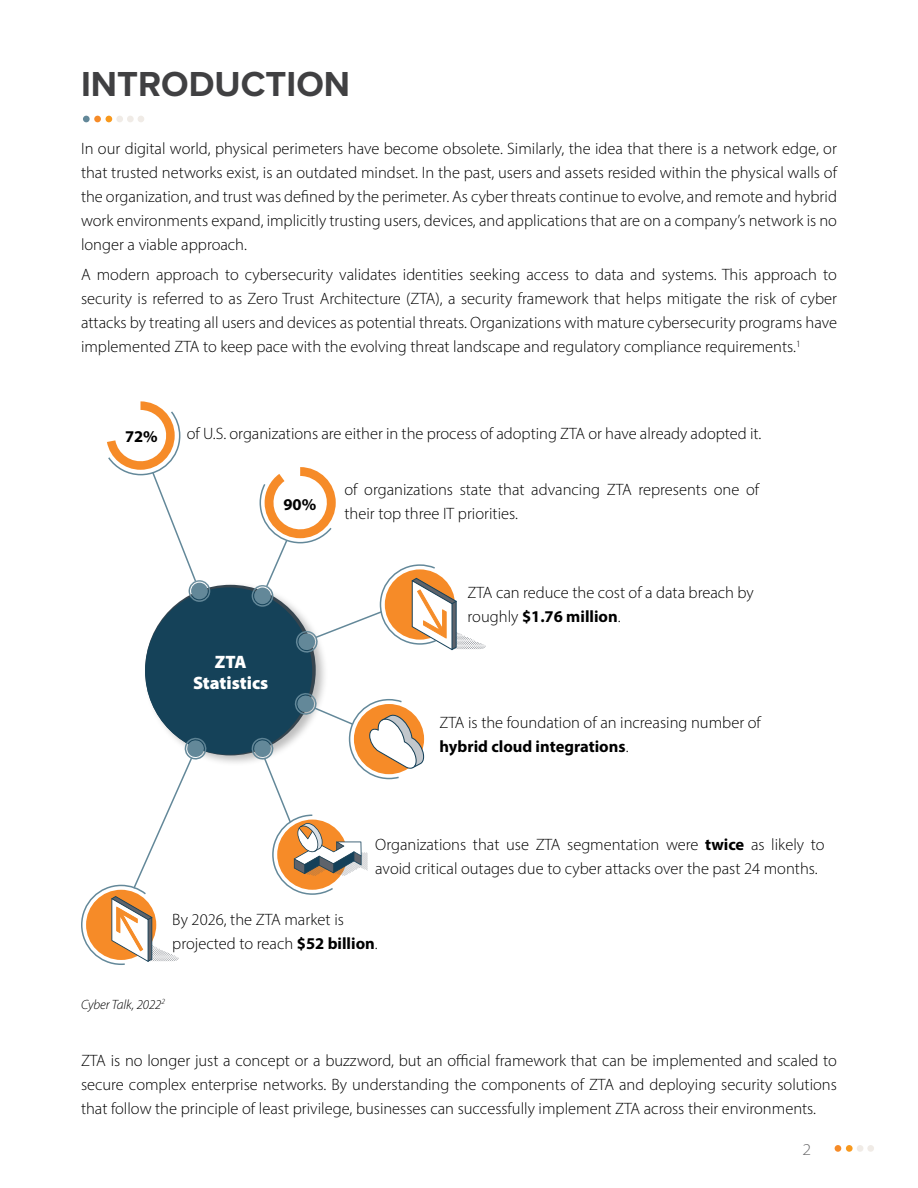
<style>
.page{position:relative;width:918px;height:1188px;background:#fff}
.page>*{position:absolute;margin:0;border:0;box-sizing:border-box;transform-origin:0 0}
.t1{font:700 36px "Proxima Nova";color:#404042}
.t2{font:900 18px/21px "Myriad Pro";color:#fff;text-align:center}
.t3{font:300 16.5px/24px "Myriad Pro";color:#000}
.t4{font:700 16.5px "Myriad Pro";color:#000}
.t5{font:300 semi-expanded 16.5px "Myriad Pro";color:#666668}
.t6{font:italic 300 13.5px "Myriad Pro";letter-spacing:-.005em;color:#000}
.s1{font-weight:700}
</style>
<div class="page">
<div style="left:857px;top:1145px;width:6px;height:7px;background:#f0ebe6;border-radius:50%"></div>
<div style="left:867px;top:1145px;width:7px;height:7px;background:#f0ebe6;border-radius:50%"></div>
<div style="left:835px;top:1145px;width:6px;height:7px;background:#f68b28;border-radius:50%"></div>
<div style="left:846px;top:1145px;width:7px;height:7px;background:#f8991d;border-radius:50%"></div>
<div style="left:143px;top:581px;width:186px;height:186px;background:#000;opacity:.26"></div>
<div style="left:145px;top:587px;width:167px;height:168px;background:#154259;border-radius:50%"></div>
<div style="left:254px;top:588px;width:17px;height:16px;background:#638899;border-radius:50%"></div>
<div style="left:252px;top:585px;width:21px;height:22px;border:2px solid #638899;border-radius:50%"></div>
<svg style="left:107px;top:401px;width:89px;height:182px"></svg>
<div style="left:191px;top:583px;width:17px;height:16px;background:#638899;border-radius:50%"></div>
<div style="left:189px;top:580px;width:21px;height:22px;border:2px solid #638899;border-radius:50%"></div>
<div style="left:116px;top:116px;width:7px;height:6px;background:#f0ebe6;border-radius:50%"></div>
<div style="left:127px;top:116px;width:7px;height:6px;background:#f0ebe6;border-radius:50%"></div>
<svg style="left:138px;top:116px;width:6px;height:6px"></svg>
<div style="left:83px;top:116px;width:7px;height:6px;background:#638899;border-radius:50%"></div>
<div style="left:94px;top:116px;width:7px;height:6px;background:#f68b28;border-radius:50%"></div>
<svg style="left:106px;top:116px;width:6px;height:6px"></svg>
<svg style="left:249px;top:690px;width:175px;height:205px"></svg>
<svg style="left:81px;top:735px;width:128px;height:230px"></svg>
<svg style="left:259px;top:467px;width:227px;height:186px"></svg>
<h1 class="t1" style="left:81px;top:57px;width:271px">INTRODUCTION</h1>
<p class="t3" style="left:81px;top:136px;width:758px;text-align:justify">In our digital world, physical perimeters have become obsolete. Similarly, the idea that there is a network edge, or that trusted networks exist, is an outdated mindset. In the past, users and assets resided within the physical walls of the organization, and trust was defined by the perimeter. As cyber threats continue to evolve, and remote and hybrid work environments expand, implicitly trusting users, devices, and applications that are on a company’s network is no longer a viable approach.</p>
<p class="t3" style="left:81px;top:263px;width:758px;text-align:justify">A modern approach to cybersecurity validates identities seeking access to data and systems. This approach to security is referred to as Zero Trust Architecture (ZTA), a security framework that helps mitigate the risk of cyber attacks by treating all users and devices as potential threats. Organizations with mature cybersecurity programs have implemented ZTA to keep pace with the evolving threat landscape and regulatory compliance requirements.<sup>1</sup></p>
<p class="t4" style="left:125px;top:426px;width:34px">72%</p>
<p class="t3" style="left:187px;top:422px;width:576px">of U.S. organizations are either in the process of adopting ZTA or have already adopted it.</p>
<p class="t4" style="left:284px;top:494px;width:34px">90%</p>
<p class="t2" style="left:193px;top:651px;width:77px">ZTA<br>Statistics</p>
<p class="t3" style="left:345px;top:477px;width:416px">of organizations state that advancing ZTA represents one of their top three IT priorities.</p>
<p class="t3" style="left:468px;top:580px;width:288px">ZTA can reduce the cost of a data breach by roughly <span class="s1">$1.76 million</span>.</p>
<p class="t3" style="left:440px;top:710px;width:323px">ZTA is the foundation of an increasing number of <span class="s1">hybrid cloud integrations</span>.</p>
<p class="t3" style="left:375px;top:832px;width:451px">Organizations that use ZTA segmentation were <span class="s1">twice</span> as likely to avoid critical outages due to cyber attacks over the past 24 months.</p>
<p class="t3" style="left:172px;top:908px;width:207px">By 2026, the ZTA market is projected to reach <span class="s1">$52 billion</span>.</p>
<p class="t6" style="left:81px;top:996px;width:86px">Cyber Talk, 2022<sup>2</sup></p>
<p class="t3" style="left:81px;top:1049px;width:758px;text-align:justify">ZTA is no longer just a concept or a buzzword, but an official framework that can be implemented and scaled to secure complex enterprise networks. By understanding the components of ZTA and deploying security solutions that follow the principle of least privilege, businesses can successfully implement ZTA across their environments.</p>
<p class="t5" style="left:802px;top:1139px;width:10px">2</p>
</div>
